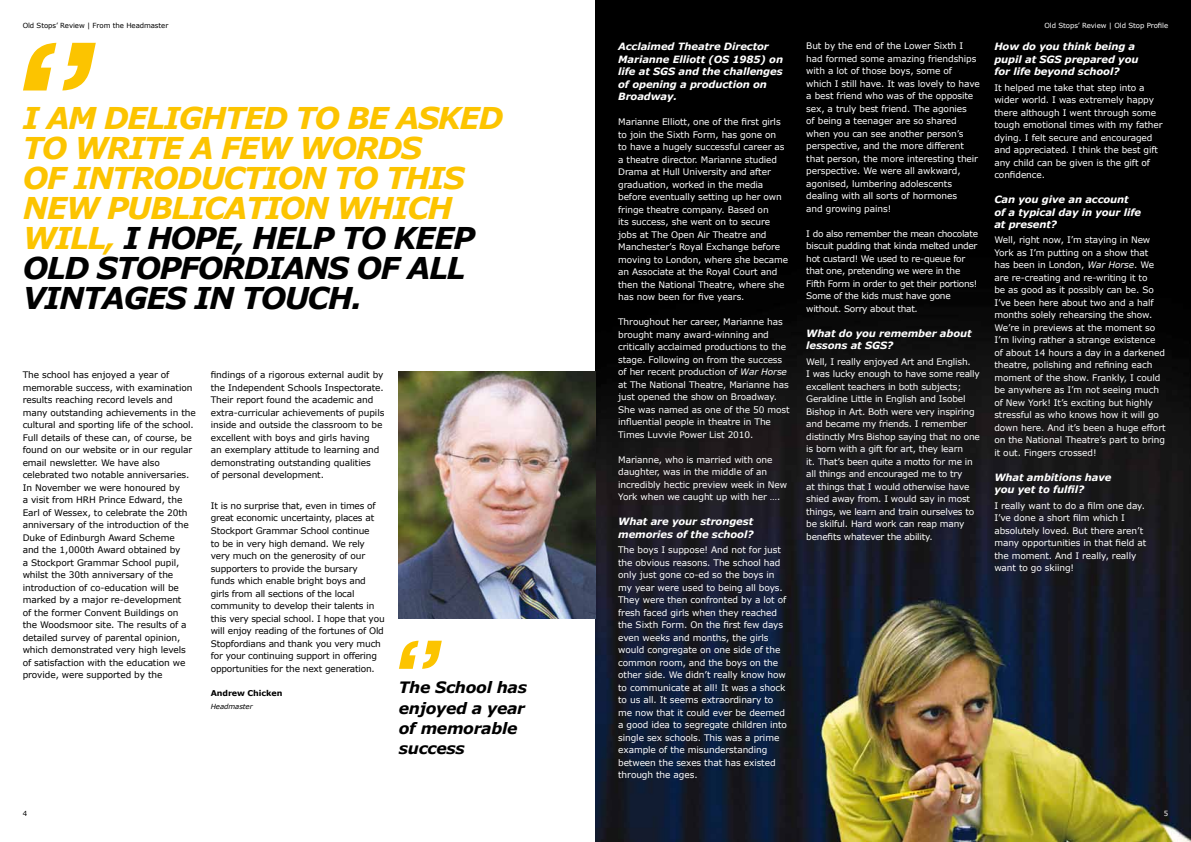
<style>
.page{position:relative;width:1191px;height:842px;background:#fff}
.page>*{position:absolute;margin:0;border:0;box-sizing:border-box;transform-origin:0 0}
.t1{font:italic 700 30px "Verdana";color:#fcc400}
.t2{font:italic 700 30px "Verdana";letter-spacing:-.05em;color:#000}
.t3{font:italic 700 15.7px/20.4px "Verdana";letter-spacing:-.02em;color:#000}
.t4{font:italic 700 10px/12.5px "Verdana";letter-spacing:-.01em;color:#fff}
.t5{font:9px/12.5px "Verdana";letter-spacing:-.01em;color:#fff}
.t6{font:9px/12.5px "Verdana";letter-spacing:-.01em;color:#000}
.t7{font:9px/12.5px "Verdana";letter-spacing:-.03em;color:#fff}
.t8{font:700 8px "Verdana";letter-spacing:-.01em;color:#000}
.t9{font:7px "Verdana";letter-spacing:-.01em;color:#000}
.t10{font:7px "Verdana";letter-spacing:-.01em;color:#fff}
.t11{font:italic 7px "Verdana";letter-spacing:-.01em;color:#000}
.s1{color:#fcc400}
.s2{font-style:italic}
</style>
<div class="page">
<img style="left:595px;top:0;width:596px;height:842px">
<img style="left:398px;top:371px;width:197px;height:248px">
<svg style="left:399px;top:641px;width:43px;height:28px"></svg>
<svg style="left:23px;top:43px;width:73px;height:48px"></svg>
<p class="t9" style="left:23px;top:21px;width:147px">Old Stops’ Review | From the Headmaster</p>
<p class="t10" style="left:1044px;top:21px;width:125px">Old Stops’ Review | Old Stop Profile</p>
<h1 class="t1" style="left:23px;top:99px;width:103px">I am delighted</h1>
<h1 class="t1" style="left:295px;top:99px;width:187px">to be asked</h1>
<h1 class="t1" style="left:23px;top:129px;width:74px">to write</h1>
<h1 class="t1" style="left:190px;top:129px;width:56px">a few</h1>
<h1 class="t1" style="left:299px;top:129px;width:25px">words</h1>
<h1 class="t1" style="left:23px;top:159px;width:73px">of introduction</h1>
<h1 class="t1" style="left:334px;top:159px;width:72px">to this</h1>
<h1 class="t1" style="left:23px;top:189px;width:28px">new</h1>
<h1 class="t1" style="left:107px;top:189px;width:42px">publication</h1>
<h1 class="t1" style="left:336px;top:189px;width:24px">which</h1>
<h1 class="t1" style="left:23px;top:219px;width:21px">will</h1>
<h1 class="t2" style="left:105px;top:219px;width:168px"><span class="s1">,</span> I ho pe, hel</h1>
<h1 class="t2" style="left:312px;top:219px;width:164px">p to keep</h1>
<h1 class="t2" style="left:23px;top:249px;width:180px">Old Stopfordians</h1>
<h1 class="t2" style="left:356px;top:249px;width:72px">of all</h1>
<h1 class="t2" style="left:23px;top:279px;width:43px">vintages</h1>
<h1 class="t2" style="left:194px;top:279px;width:71px">in touch</h1>
<h1 class="t2" style="left:351px;top:279px;width:12px">.</h1>
<p class="t6" style="left:23px;top:368px;width:175px">The school has enjoyed a year of memorable success, with examination results reaching record levels and many outstanding achievements in the cultural and sporting life of the school.<br>Full details of these can, of course, be found on our website or in our regular email newsletter. We have also celebrated two notable anniversaries.<br>In November we were honoured by<br>a visit from HRH Prince Edward, the Earl of Wessex, to celebrate the 20th anniversary of the introduction of the Duke of Edinburgh Award Scheme<br>and the 1,000th Award obtained by<br>a Stockport Grammar School pupil, whilst the 30th anniversary of the introduction of co-education will be marked by a major re-development<br>of the former Convent Buildings on<br>the Woodsmoor site. The results of a detailed survey of parental opinion, which demonstrated very high levels of satisfaction with the education we provide, were supported by the</p>
<p class="t6" style="left:211px;top:368px;width:175px">findings of a rigorous external audit by the Independent Schools Inspectorate.<br>Their report found the academic and extra-curricular achievements of pupils inside and outside the classroom to be excellent with boys and girls having<br>an exemplary attitude to learning and demonstrating outstanding qualities<br>of personal development.</p>
<p class="t6" style="left:211px;top:499px;width:175px">It is no surprise that, even in times of great economic uncertainty, places at Stockport Grammar School continue<br>to be in very high demand. We rely very much on the generosity of our supporters to provide the bursary<br>funds which enable bright boys and girls from all sections of the local community to develop their talents in this very special school. I hope that you will enjoy reading of the fortunes of Old Stopfordians and thank you very much for your continuing support in offering opportunities for the next generation.</p>
<p class="t8" style="left:211px;top:688px;width:73px">Andrew Chicken</p>
<p class="t11" style="left:211px;top:702px;width:43px">Headmaster</p>
<h2 class="t3" style="left:399px;top:677px;width:130px">The School has enjoyed a year of memorable success</h2>
<p class="t4" style="left:618px;top:40px;width:166px">Acclaimed Theatre Director<br>Marianne Elliott (OS 1985) on life at SGS and the challenges of opening a production on<br>Broadway.</p>
<p class="t5" style="left:618px;top:115px;width:171px">Marianne Elliott, one of the first girls to join the Sixth Form, has gone on<br>to have a hugely successful career as a theatre director. Marianne studied Drama at Hull University and after graduation, worked in the media before eventually setting up her own fringe theatre company. Based on<br>its success, she went on to secure jobs at The Open Air Theatre and Manchester’s Royal Exchange before moving to London, where she became an Associate at the Royal Court and then the National Theatre, where she has now been for five years.</p>
<p class="t5" style="left:618px;top:315px;width:173px">Throughout her career, Marianne has brought many award-winning and critically acclaimed productions to the stage. Following on from the success of her recent production of <span class="s2">War Horse </span>at The National Theatre, Marianne has just opened the show on Broadway.<br>She was named as one of the 50 most influential people in theatre in The Times Luvvie Power List 2010.</p>
<p class="t5" style="left:618px;top:453px;width:170px">Marianne, who is married with one daughter, was in the middle of an incredibly hectic preview week in New York when we caught up with her ….</p>
<p class="t4" style="left:618px;top:515px;width:137px">What are your strongest memories of the school?</p>
<p class="t5" style="left:618px;top:543px;width:170px">The boys I suppose! And not for just the obvious reasons. The school had only just gone co-ed so the boys in my year were used to being all boys.<br>They were then confronted by a lot of fresh faced girls when they reached the Sixth Form. On the first few days even weeks and months, the girls would congregate on one side of the common room, and the boys on the other side. We didn’t really know how to communicate at all! It was a shock to us all. It seems extraordinary to me now that it could ever be deemed a good idea to segregate children into single sex schools. This was a prime example of the misunderstanding between the sexes that has existed through the ages.</p>
<p class="t5" style="left:806px;top:40px;width:175px">But by the end of the Lower Sixth I had formed some amazing friendships with a lot of those boys, some of which I still have. It was lovely to have a best friend who was of the opposite sex, a truly best friend. The agonies<br>of being a teenager are so shared when you can see another person’s perspective, and the more different that person, the more interesting their perspective. We were all awkward, agonised, lumbering adolescents dealing with all sorts of hormones<br>and growing pains!</p>
<p class="t7" style="left:806px;top:227px;width:173px">I do also remember the mean chocolate biscuit pudding that kinda melted under hot custard! We used to re-queue for that one, pretending we were in the Fifth Form in order to get their portions!<br>Some of the kids must have gone without. Sorry about that.</p>
<p class="t4" style="left:806px;top:327px;width:167px">What do you remember about lessons at SGS?</p>
<p class="t5" style="left:806px;top:355px;width:175px">Well, I really enjoyed Art and English.<br>I was lucky enough to have some really excellent teachers in both subjects; Geraldine Little in English and Isobel Bishop in Art. Both were very inspiring and became my friends. I remember distinctly Mrs Bishop saying that no one is born with a gift for art, they learn<br>it. That’s been quite a motto for me in all things and encouraged me to try<br>at things that I would otherwise have shied away from. I would say in most things, we learn and train ourselves to be skilful. Hard work can reap many benefits whatever the ability.</p>
<p class="t4" style="left:994px;top:40px;width:146px">How do you think being a pupil at SGS prepared you for life beyond school?</p>
<p class="t5" style="left:994px;top:81px;width:170px">It helped me take that step into a wider world. I was extremely happy there although I went through some tough emotional times with my father dying. I felt secure and encouraged and appreciated. I think the best gift any child can be given is the gift of confidence.</p>
<p class="t4" style="left:994px;top:193px;width:148px">Can you give an account of a typical day in your life at present?</p>
<p class="t5" style="left:994px;top:234px;width:173px">Well, right now, I’m staying in New York as I’m putting on a show that has been in London, <span class="s2">War Horse</span>. We are re-creating and re-writing it to<br>be as good as it possibly can be. So I’ve been here about two and a half months solely rehearsing the show.<br>We’re in previews at the moment so I’m living rather a strange existence of about 14 hours a day in a darkened theatre, polishing and refining each moment of the show. Frankly, I could be anywhere as I’m not seeing much of New York! It’s exciting but highly stressful as who knows how it will go down here. And it’s been a huge effort on the National Theatre’s part to bring it out. Fingers crossed!</p>
<p class="t4" style="left:994px;top:471px;width:119px">What ambitions have you yet to fulfil?</p>
<p class="t5" style="left:994px;top:499px;width:153px">I really want to do a film one day.<br>I’ve done a short film which I absolutely loved. But there aren’t many opportunities in that field at the moment. And I really, really want to go skiing!</p>
<p class="t9" style="left:23px;top:809px;width:6px">4</p>
<p class="t10" style="left:1163px;top:809px;width:6px">5</p>
</div>
